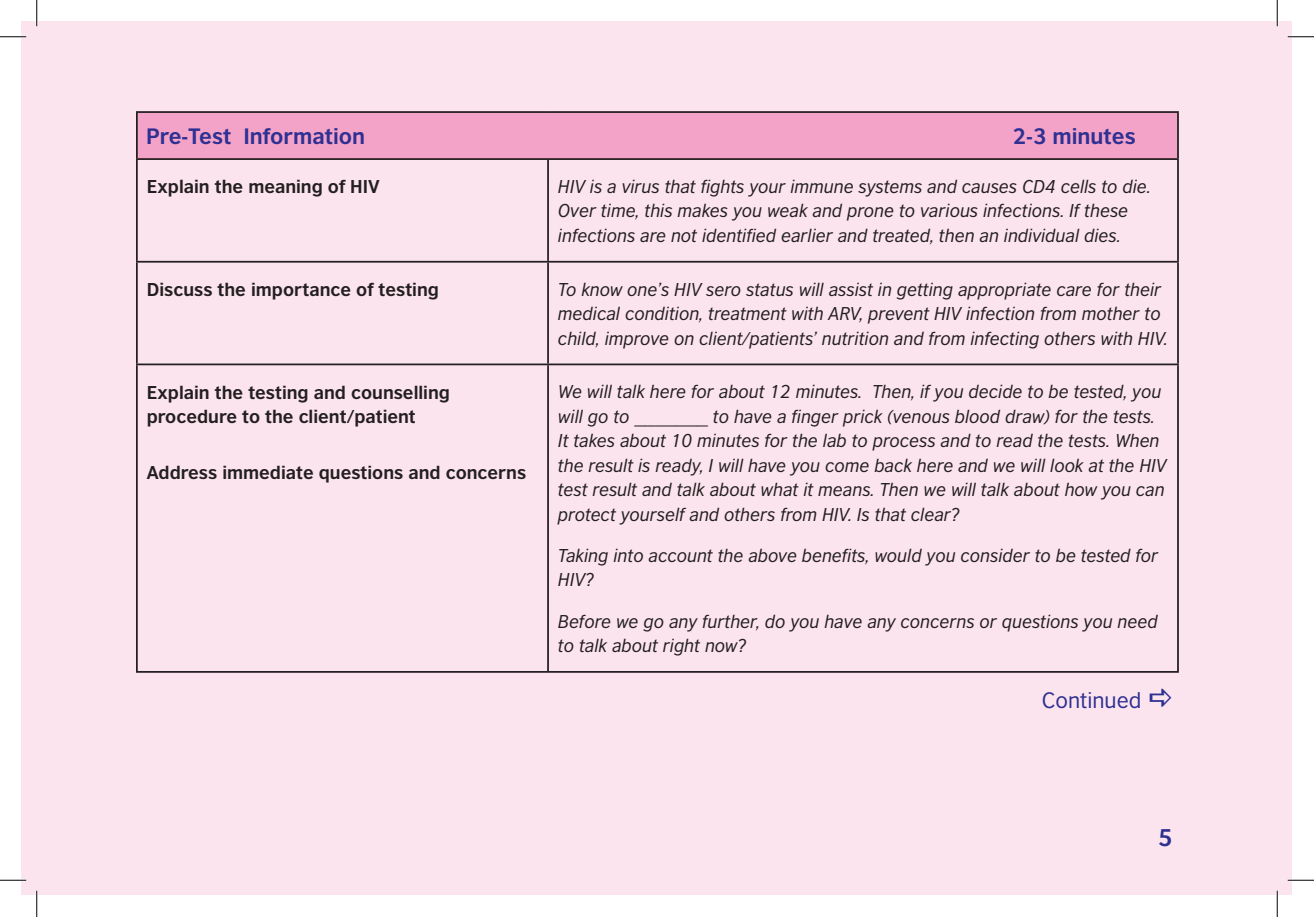
<style>
.page{position:relative;width:1314px;height:917px;background:#fff}
.page>*{position:absolute;margin:0;border:0;box-sizing:border-box;transform-origin:0 0}
.t1{font:700 22.75px "British Council Sans";color:#2e3092}
.t2{font:700 21px "British Council Sans";color:#2e3092}
.t3{font:21px "British Council Sans";color:#2e3092}
.t4{font:italic 17.5px/24.5px "British Council Sans";color:#231f20}
.t5{font:700 17.5px/24.5px "British Council Sans";color:#231f20}
</style>
<div class="page">
<div style="left:22px;top:22px;width:1270px;height:873px;background:#fce4ee"></div>
<div style="left:137px;top:112px;width:1041px;height:47px;background:#f4a3c8"></div>
<hr style="left:136px;top:111px;width:412px;height:2px;background:#231f20">
<hr style="left:136px;top:113px;width:2px;height:45px;background:#231f20">
<hr style="left:548px;top:111px;width:631px;height:2px;background:#231f20">
<hr style="left:1177px;top:113px;width:2px;height:45px;background:#231f20">
<hr style="left:136px;top:158px;width:412px;height:2px;background:#231f20">
<hr style="left:136px;top:160px;width:2px;height:101px;background:#231f20">
<hr style="left:548px;top:158px;width:631px;height:2px;background:#231f20">
<hr style="left:547px;top:160px;width:2px;height:101px;background:#231f20">
<hr style="left:1177px;top:160px;width:2px;height:101px;background:#231f20">
<hr style="left:136px;top:261px;width:412px;height:2px;background:#231f20">
<hr style="left:136px;top:263px;width:2px;height:100px;background:#231f20">
<hr style="left:548px;top:261px;width:631px;height:2px;background:#231f20">
<hr style="left:547px;top:263px;width:2px;height:100px;background:#231f20">
<hr style="left:1177px;top:263px;width:2px;height:100px;background:#231f20">
<hr style="left:136px;top:363px;width:412px;height:2px;background:#231f20">
<hr style="left:136px;top:365px;width:2px;height:306px;background:#231f20">
<hr style="left:548px;top:363px;width:631px;height:2px;background:#231f20">
<hr style="left:547px;top:365px;width:2px;height:306px;background:#231f20">
<hr style="left:1177px;top:365px;width:2px;height:306px;background:#231f20">
<hr style="left:136px;top:671px;width:412px;height:2px;background:#231f20">
<hr style="left:548px;top:671px;width:631px;height:2px;background:#231f20">
<hr style="left:0;top:36px;width:26px;height:2px;background:#fff">
<hr style="left:1287px;top:36px;width:27px;height:2px;background:#fff">
<hr style="left:0;top:879px;width:26px;height:2px;background:#fff">
<hr style="left:1287px;top:879px;width:27px;height:2px;background:#fff">
<hr style="left:36px;top:0;width:2px;height:26px;background:#fff">
<hr style="left:36px;top:891px;width:2px;height:26px;background:#fff">
<hr style="left:1276px;top:0;width:2px;height:26px;background:#fff">
<hr style="left:1276px;top:891px;width:2px;height:26px;background:#fff">
<svg style="left:0;top:36px;width:26px;height:1px"></svg>
<svg style="left:1287px;top:36px;width:27px;height:1px"></svg>
<svg style="left:0;top:880px;width:26px;height:1px"></svg>
<svg style="left:1287px;top:880px;width:27px;height:1px"></svg>
<svg style="left:36px;top:0;width:1px;height:26px"></svg>
<svg style="left:36px;top:891px;width:1px;height:26px"></svg>
<svg style="left:1277px;top:0;width:1px;height:26px"></svg>
<svg style="left:1277px;top:891px;width:1px;height:26px"></svg>
<p class="t2" style="left:146px;top:123px;width:220px">Pre-Test Information</p>
<p class="t2" style="left:1013px;top:123px;width:124px">2-3 minutes</p>
<p class="t5" style="left:147px;top:174px;width:235px">Explain the meaning of HIV</p>
<p class="t4" style="left:558px;top:174px;width:594px">HIV is a virus that fights your immune systems and causes CD4 cells to die.<br>Over time, this makes you weak and prone to various infections. If these infections are not identified earlier and treated, then an individual dies.</p>
<p class="t5" style="left:147px;top:277px;width:294px">Discuss the importance of testing</p>
<p class="t4" style="left:558px;top:277px;width:611px">To know one’s HIV sero status will assist in getting appropriate care for their medical condition, treatment with ARV, prevent HIV infection from mother to child, improve on client/patients’ nutrition and from infecting others with HIV.</p>
<p class="t5" style="left:147px;top:380px;width:305px">Explain the testing and counselling procedure to the client/patient</p>
<p class="t5" style="left:147px;top:460px;width:381px">Address immediate questions and concerns</p>
<p class="t4" style="left:558px;top:379px;width:610px">We will talk here for about 12 minutes. Then, if you decide to be tested, you will go to _______ to have a finger prick (venous blood draw) for the tests.<br>It takes about 10 minutes for the lab to process and to read the tests. When the result is ready, I will have you come back here and we will look at the HIV test result and talk about what it means. Then we will talk about how you can protect yourself and others from HIV. Is that clear?</p>
<p class="t4" style="left:558px;top:543px;width:602px">Taking into account the above benefits, would you consider to be tested for<br>HIV?</p>
<p class="t4" style="left:558px;top:609px;width:601px">Before we go any further, do you have any concerns or questions you need to talk about right now?</p>
<p class="t3" style="left:1042px;top:688px;width:101px">Continued</p>
<h1 class="t1" style="left:1158px;top:823px;width:16px">5</h1>
</div>
